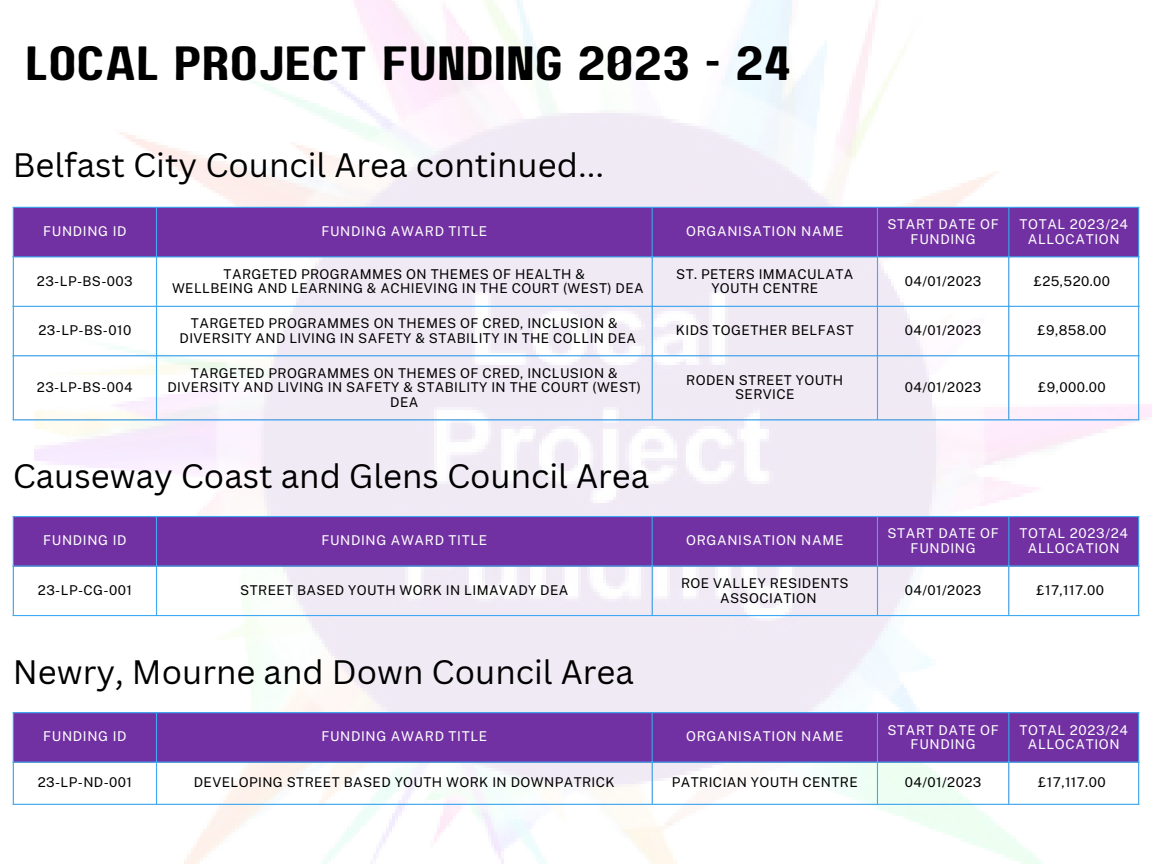
<style>
.page{position:relative;width:1152px;height:864px;background:#fff}
.page>*{position:absolute;margin:0;border:0;box-sizing:border-box;transform-origin:0 0}
.t1{font:48px "Paalalabas Display Wide BETA";color:#000}
.t2{font:33px "Canva Sans";color:#000}
.t3{font:13.5px/14.7px "Public Sans";letter-spacing:.03em;color:#000;text-align:center}
.t4{font:13.5px/14.7px "Public Sans";letter-spacing:.05em;color:#fff;text-align:center}
</style>
<div class="page">
<img style="left:34px;top:0;width:1118px;height:864px">
<div style="left:14px;top:208px;width:1124px;height:48px;background:#7131a2"></div>
<hr style="left:13px;top:208px;width:1px;height:211px;background:#3fa9f5">
<hr style="left:156px;top:208px;width:1px;height:211px;background:#3fa9f5">
<hr style="left:652px;top:208px;width:1px;height:211px;background:#3fa9f5">
<hr style="left:877px;top:208px;width:1px;height:211px;background:#3fa9f5">
<hr style="left:1008px;top:208px;width:1px;height:211px;background:#3fa9f5">
<hr style="left:1138px;top:208px;width:1px;height:211px;background:#3fa9f5">
<hr style="left:13px;top:207px;width:1126px;height:1px;background:#3fa9f5">
<hr style="left:13px;top:256px;width:1126px;height:1px;background:#3fa9f5">
<hr style="left:13px;top:306px;width:1126px;height:1px;background:#3fa9f5">
<hr style="left:13px;top:355px;width:1126px;height:1px;background:#3fa9f5">
<hr style="left:13px;top:419px;width:1126px;height:2px;background:#3fa9f5">
<div style="left:14px;top:517px;width:1124px;height:48px;background:#7131a2"></div>
<hr style="left:13px;top:517px;width:1px;height:98px;background:#3fa9f5">
<hr style="left:156px;top:517px;width:1px;height:98px;background:#3fa9f5">
<hr style="left:652px;top:517px;width:1px;height:98px;background:#3fa9f5">
<hr style="left:877px;top:517px;width:1px;height:98px;background:#3fa9f5">
<hr style="left:1008px;top:517px;width:1px;height:98px;background:#3fa9f5">
<hr style="left:1138px;top:517px;width:1px;height:98px;background:#3fa9f5">
<hr style="left:13px;top:516px;width:1126px;height:1px;background:#3fa9f5">
<hr style="left:13px;top:565px;width:1126px;height:2px;background:#3fa9f5">
<hr style="left:13px;top:615px;width:1126px;height:1px;background:#3fa9f5">
<div style="left:14px;top:713px;width:1124px;height:49px;background:#7131a2"></div>
<hr style="left:13px;top:713px;width:1px;height:91px;background:#3fa9f5">
<hr style="left:156px;top:713px;width:1px;height:91px;background:#3fa9f5">
<hr style="left:652px;top:713px;width:1px;height:91px;background:#3fa9f5">
<hr style="left:877px;top:713px;width:1px;height:91px;background:#3fa9f5">
<hr style="left:1008px;top:713px;width:1px;height:91px;background:#3fa9f5">
<hr style="left:1138px;top:713px;width:1px;height:91px;background:#3fa9f5">
<hr style="left:13px;top:712px;width:1126px;height:1px;background:#3fa9f5">
<hr style="left:13px;top:762px;width:1126px;height:1px;background:#3fa9f5">
<hr style="left:13px;top:804px;width:1126px;height:1px;background:#3fa9f5">
<p class="t1" style="left:25px;top:43px;width:768px">LOCAL PROJECT FUNDING 2023 - 24</p>
<p class="t2" style="left:13px;top:141px;width:593px">Belfast City Council Area continued...</p>
<p class="t4" style="left:43px;top:224px;width:85px">FUNDING ID</p>
<h1 class="t4" style="left:321px;top:224px;width:167px">FUNDING AWARD TITLE</h1>
<p class="t4" style="left:686px;top:224px;width:159px">ORGANISATION NAME</p>
<p class="t4" style="left:887px;top:217px;width:113px">START DATE OF<br>FUNDING</p>
<p class="t4" style="left:1019px;top:217px;width:110px">TOTAL 2023/24<br>ALLOCATION</p>
<p class="t3" style="left:37px;top:273px;width:97px">23-LP-BS-003</p>
<p class="t3" style="left:224px;top:267px;width:363px">TARGETED PROGRAMMES ON THEMES OF HEALTH &amp;</p>
<p class="t3" style="left:172px;top:281px;width:473px">WELLBEING AND LEARNING &amp; ACHIEVING IN THE COURT (WEST) DEA</p>
<p class="t3" style="left:676px;top:267px;width:179px">ST. PETERS IMMACULATA<br>YOUTH CENTRE</p>
<p class="t3" style="left:905px;top:273px;width:78px">04/01/2023</p>
<p class="t3" style="left:1034px;top:273px;width:78px">£25,520.00</p>
<p class="t3" style="left:38px;top:323px;width:94px">23-LP-BS-010</p>
<p class="t3" style="left:37px;top:380px;width:97px">23-LP-BS-004</p>
<p class="t3" style="left:191px;top:316px;width:428px">TARGETED PROGRAMMES ON THEMES OF CRED, INCLUSION &amp;</p>
<p class="t3" style="left:180px;top:331px;width:458px">DIVERSITY AND LIVING IN SAFETY &amp; STABILITY IN THE COLLIN DEA</p>
<p class="t3" style="left:676px;top:323px;width:179px">KIDS TOGETHER BELFAST</p>
<p class="t3" style="left:905px;top:323px;width:78px">04/01/2023</p>
<p class="t3" style="left:1038px;top:323px;width:70px">£9,858.00</p>
<p class="t3" style="left:168px;top:366px;width:475px">TARGETED PROGRAMMES ON THEMES OF CRED, INCLUSION &amp;<br>DIVERSITY AND LIVING IN SAFETY &amp; STABILITY IN THE COURT (WEST)<br>DEA</p>
<p class="t3" style="left:686px;top:372px;width:158px">RODEN STREET YOUTH<br>SERVICE</p>
<p class="t3" style="left:905px;top:380px;width:78px">04/01/2023</p>
<p class="t3" style="left:1038px;top:380px;width:69px">£9,000.00</p>
<p class="t2" style="left:13px;top:452px;width:638px">Causeway Coast and Glens Council Area</p>
<p class="t4" style="left:43px;top:533px;width:85px">FUNDING ID</p>
<p class="t4" style="left:321px;top:533px;width:167px">FUNDING AWARD TITLE</p>
<p class="t4" style="left:686px;top:533px;width:159px">ORGANISATION NAME</p>
<p class="t4" style="left:887px;top:526px;width:113px">START DATE OF<br>FUNDING</p>
<p class="t4" style="left:1019px;top:526px;width:110px">TOTAL 2023/24<br>ALLOCATION</p>
<p class="t3" style="left:38px;top:582px;width:95px">23-LP-CG-001</p>
<p class="t3" style="left:240px;top:582px;width:330px">STREET BASED YOUTH WORK IN LIMAVADY DEA</p>
<p class="t3" style="left:681px;top:576px;width:169px">ROE VALLEY RESIDENTS</p>
<p class="t3" style="left:720px;top:590px;width:98px">ASSOCIATION</p>
<p class="t3" style="left:905px;top:582px;width:78px">04/01/2023</p>
<p class="t3" style="left:1037px;top:582px;width:69px">£17,117.00</p>
<p class="t2" style="left:13px;top:648px;width:623px">Newry, Mourne and Down Council Area</p>
<p class="t4" style="left:43px;top:729px;width:85px">FUNDING ID</p>
<p class="t4" style="left:321px;top:729px;width:167px">FUNDING AWARD TITLE</p>
<p class="t4" style="left:686px;top:729px;width:159px">ORGANISATION NAME</p>
<p class="t4" style="left:887px;top:722px;width:113px">START DATE OF<br>FUNDING</p>
<p class="t4" style="left:1019px;top:722px;width:110px">TOTAL 2023/24<br>ALLOCATION</p>
<p class="t3" style="left:38px;top:775px;width:96px">23-LP-ND-001</p>
<p class="t3" style="left:194px;top:775px;width:422px">DEVELOPING STREET BASED YOUTH WORK IN DOWNPATRICK</p>
<p class="t3" style="left:672px;top:775px;width:188px">PATRICIAN YOUTH CENTRE</p>
<p class="t3" style="left:905px;top:775px;width:78px">04/01/2023</p>
<p class="t3" style="left:1038px;top:775px;width:69px">£17,117.00</p>
</div>
